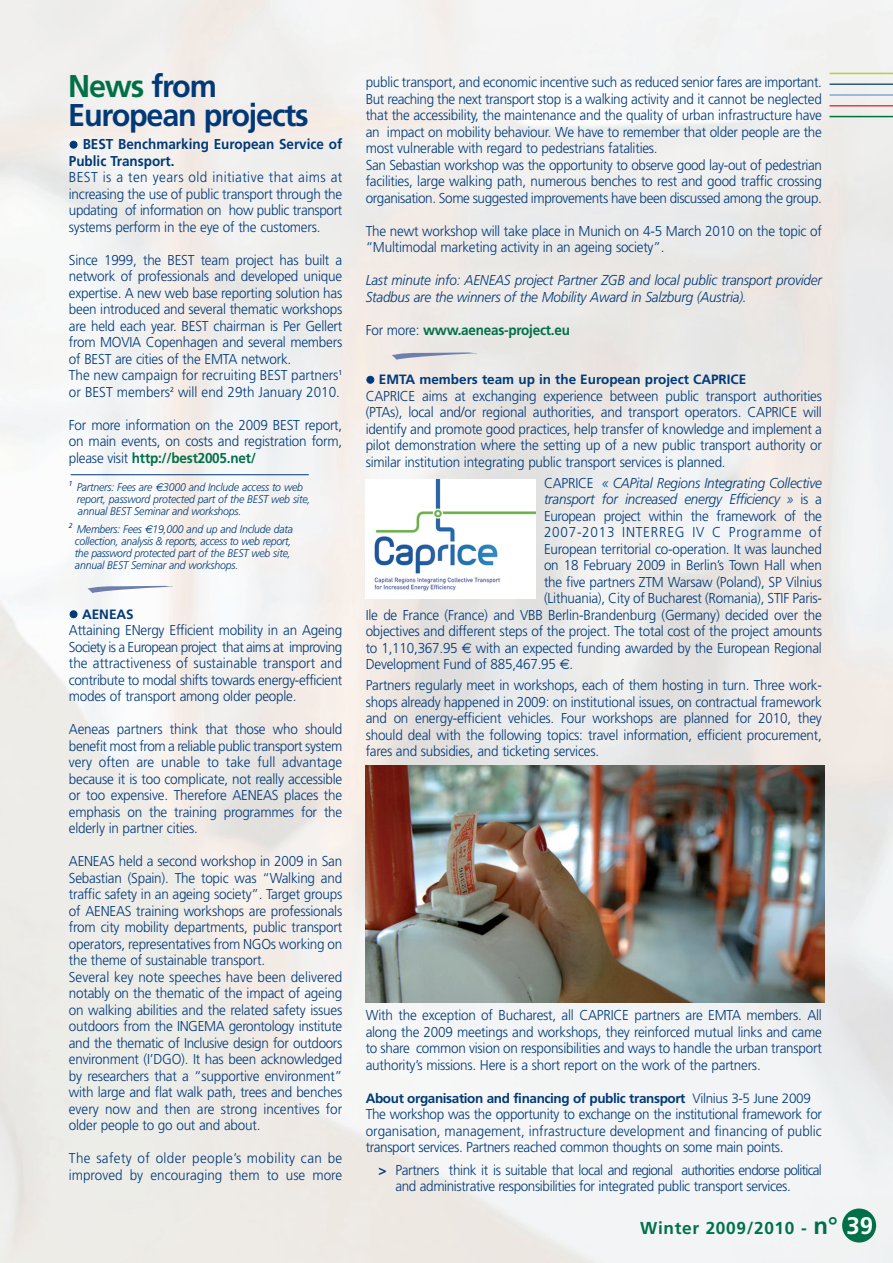
<style>
.page{position:relative;width:893px;height:1263px;background:#fff}
.page>*{position:absolute;margin:0;border:0;box-sizing:border-box;transform-origin:0 0}
.t1{font:700 31.5px/28.5px "Frutiger";letter-spacing:-.04em;color:#013978}
.t2{font:700 17.25px "Frutiger";letter-spacing:.04em;color:#007049}
.t3{font:300 14.25px/16.5px "Frutiger";letter-spacing:-.015em;color:#013978;text-align:justify;scale:.94 1}
.t4{font:italic 300 14.25px/16.5px "Frutiger";letter-spacing:-.015em;color:#013978;scale:.94 1}
.t5{font:300 14.25px/16.5px "Frutiger";letter-spacing:.015em;color:#013978;scale:.94 1}
.t6{font:300 14.25px "Frutiger";letter-spacing:.055em;color:#013978;scale:.94 1}
.t7{font:700 14.25px "Frutiger";letter-spacing:-.015em;color:#007049;scale:.94 1}
.t8{font:700 13.5px "Frutiger";letter-spacing:-.03em;color:#013978}
.t9{font:700 13.5px "Frutiger";color:#013978}
.t10{font:italic 300 11.1px/12px "Frutiger";letter-spacing:-.015em;color:#013978;scale:.94 1}
.t11{font:italic 7.2px "Frutiger";color:#013d7d;scale:.94 1}
.s1{color:#007049}
.s2{font-weight:700}
.s3{font-weight:700;color:#007049}
.s4{font-family:"Euro Sans";font-weight:400}
.s5{font-weight:300;color:#013978}
.s6{font-style:normal}
.s7{font-weight:300}
.s8{font-size:24px}
.s9{font-size:24px;color:#fff}
</style>
<div class="page">
<img style="left:0;top:0;width:893px;height:1263px">
<div style="left:842px;top:1208px;width:34px;height:34px;background:#007049;border-radius:50%"></div>
<hr style="left:829px;top:73px;width:64px;height:1px;background:#b3d234">
<hr style="left:829px;top:83px;width:64px;height:2px;background:#27587f">
<hr style="left:829px;top:94px;width:64px;height:2px;background:#7ca7d8">
<hr style="left:829px;top:105px;width:64px;height:2px;background:#e43e44">
<hr style="left:829px;top:116px;width:64px;height:1px;background:#00723e">
<svg style="left:88px;top:586px;width:85px;height:7px"></svg>
<hr style="left:71px;top:474px;width:238px;height:1px;background:#013978">
<img style="left:365px;top:765px;width:460px;height:238px">
<svg style="left:392px;top:352px;width:85px;height:8px"></svg>
<img style="left:366px;top:479px;width:170px;height:120px">
<svg style="left:70px;top:141px;width:7px;height:7px"></svg>
<svg style="left:70px;top:611px;width:7px;height:7px"></svg>
<svg style="left:367px;top:376px;width:7px;height:7px"></svg>
<p class="t1" style="left:68px;top:74px;width:242px"><span class="s1">News</span> from<br>European projects</p>
<p class="t3" style="left:69px;top:137px;width:292px;text-align:left;text-indent:14px"><span class="s2">BEST Benchmarking European Service of Public Transport.<br></span>BEST is a ten years old initiative that aims at increasing the use of public transport through the updating of information on how public transport systems perform in the eye of the customers.</p>
<p class="t3" style="left:69px;top:253px;width:292px;text-align:left">Since 1999, the BEST team project has built a network of professionals and developed unique expertise. A new web base reporting solution has been introduced and several thematic workshops are held each year. BEST chairman is Per Gellert from MOVIA Copenhagen and several members of BEST are cities of the EMTA network.<br>The new campaign for recruiting BEST partners<sup>1 </sup>or BEST members<sup>2</sup> will end 29th January 2010.</p>
<p class="t3" style="left:69px;top:418px;width:292px">For more information on the 2009 BEST report, on main events, on costs and registration form, please visit <span class="s3">http://best2005.net/</span></p>
<p class="t11" style="left:69px;top:481px;width:5px">1</p>
<p class="t10" style="left:77px;top:482px;width:250px">Partners: Fees are <span class="s4">€</span>3000 and Include access to web report, password protected part of the BEST web site, annual BEST Seminar and workshops.</p>
<p class="t11" style="left:69px;top:523px;width:5px">2</p>
<p class="t10" style="left:75px;top:524px;width:234px">Members: Fees <span class="s4">€</span>19,000 and up and Include data collection, analysis &amp; reports, access to web report, the password protected part of the BEST web site, annual BEST Seminar and workshops.</p>
<p class="t8" style="left:82px;top:609px;width:53px">AENEAS</p>
<p class="t3" style="left:69px;top:623px;width:292px">Attaining ENergy Efficient mobility in an Ageing Society is a European project that aims at improving the attractiveness of sustainable transport and contribute to modal shifts towards energy-efficient modes of transport among older people.</p>
<p class="t3" style="left:69px;top:722px;width:292px">Aeneas partners think that those who should benefit most from a reliable public transport system very often are unable to take full advantage because it is too complicate, not really accessible or too expensive. Therefore AENEAS places the emphasis on the training programmes for the elderly in partner cities.</p>
<p class="t3" style="left:69px;top:854px;width:292px;text-align:left">AENEAS held a second workshop in 2009 in San Sebastian (Spain). The topic was “Walking and traffic safety in an ageing society”. Target groups of AENEAS training workshops are professionals from city mobility departments, public transport operators, representatives from NGOs working on the theme of sustainable transport.<br>Several key note speeches have been delivered notably on the thematic of the impact of ageing on walking abilities and the related safety issues outdoors from the INGEMA gerontology institute and the thematic of Inclusive design for outdoors environment (I’DGO). It has been acknowledged by researchers that a “supportive environment” with large and flat walk path, trees and benches every now and then are strong incentives for older people to go out and about.</p>
<p class="t5" style="left:69px;top:1151px;width:292px">The safety of older people’s mobility can be improved by encouraging them to use more</p>
<p class="t3" style="left:366px;top:75px;width:487px;text-align:left">public transport, and economic incentive such as reduced senior fares are important.<br>But reaching the next transport stop is a walking activity and it cannot be neglected that the accessibility, the maintenance and the quality of urban infrastructure have an impact on mobility behaviour. We have to remember that older people are the most vulnerable with regard to pedestrians fatalities.<br>San Sebastian workshop was the opportunity to observe good lay-out of pedestrian facilities, large walking path, numerous benches to rest and good traffic crossing organisation. Some suggested improvements have been discussed among the group.</p>
<p class="t3" style="left:366px;top:224px;width:487px">The newt workshop will take place in Munich on 4-5 March 2010 on the topic of “Multimodal marketing activity in an ageing society”.</p>
<p class="t4" style="left:366px;top:273px;width:487px">Last minute info: AENEAS project Partner ZGB and local public transport provider<br>Stadbus are the winners of the Mobility Award in Salzburg (Austria).</p>
<p class="t7" style="left:366px;top:324px;width:219px"><span class="s5">For more:</span> www.aeneas-project.eu</p>
<p class="t9" style="left:379px;top:374px;width:369px">EMTA members team up in the European project CAPRICE</p>
<p class="t3" style="left:366px;top:389px;width:487px">CAPRICE aims at exchanging experience between public transport authorities (PTAs), local and/or regional authorities, and transport operators. CAPRICE will identify and promote good practices, help transfer of knowledge and implement a pilot demonstration where the setting up of a new public transport authority or similar institution integrating public transport services is planned.</p>
<p class="t4" style="left:544px;top:476px;width:297px"><span class="s6">CAPRICE</span> « CAPital Regions Integrating Collective</p>
<p class="t4" style="left:544px;top:492px;width:297px">transport for increased energy Efficiency » <span class="s6">is a</span></p>
<p class="t3" style="left:544px;top:509px;width:297px">European project within the framework of the</p>
<p class="t6" style="left:544px;top:527px;width:297px">2007-2013 INTERREG IV C Programme of</p>
<p class="t3" style="left:544px;top:542px;width:297px">European territorial co-operation. It was launched</p>
<p class="t3" style="left:544px;top:558px;width:297px">on 18 February 2009 in Berlin’s Town Hall when</p>
<p class="t3" style="left:544px;top:575px;width:297px">the five partners ZTM Warsaw (Poland), SP Vilnius</p>
<p class="t3" style="left:544px;top:591px;width:297px">(Lithuania), City of Bucharest (Romania), STIF Paris-</p>
<p class="t3" style="left:366px;top:608px;width:487px">Ile de France (France) and VBB Berlin-Brandenburg (Germany) decided over the</p>
<p class="t3" style="left:366px;top:624px;width:487px">objectives and different steps of the project. The total cost of the project amounts</p>
<p class="t3" style="left:366px;top:641px;width:487px">to 1,110,367.95 <span class="s4">€</span> with an expected funding awarded by the European Regional</p>
<p class="t3" style="left:366px;top:657px;width:222px">Development Fund of 885,467.95 <span class="s4">€</span>.</p>
<p class="t3" style="left:366px;top:678px;width:487px">Partners regularly meet in workshops, each of them hosting in turn. Three work&shy;shops already happened in 2009: on institutional issues, on contractual framework and on energy-efficient vehicles. Four workshops are planned for 2010, they should deal with the following topics: travel information, efficient procurement, fares and subsidies, and ticketing services.</p>
<p class="t3" style="left:366px;top:1008px;width:487px">With the exception of Bucharest, all CAPRICE partners are EMTA members. All along the 2009 meetings and workshops, they reinforced mutual links and came to share common vision on responsibilities and ways to handle the urban transport authority’s missions. Here is a short report on the work of the partners.</p>
<p class="t8" style="left:366px;top:1093px;width:447px">About organisation and financing of public transport <span class="s7">Vilnius 3-5 June 2009</span></p>
<p class="t3" style="left:366px;top:1107px;width:487px">The workshop was the opportunity to exchange on the institutional framework for organisation, management, infrastructure development and financing of public transport services. Partners reached common thoughts on some main points.</p>
<p class="t3" style="left:395px;top:1163px;width:455px;text-indent:-17px"><span class="s2">&gt;</span> Partners think it is suitable that local and regional authorities endorse political and administrative responsibilities for integrated public transport services.</p>
<p class="t2" style="left:640px;top:1221px;width:234px">Winter 2009/2010 - <span class="s8">n°</span> <span class="s9">39</span></p>
</div>
